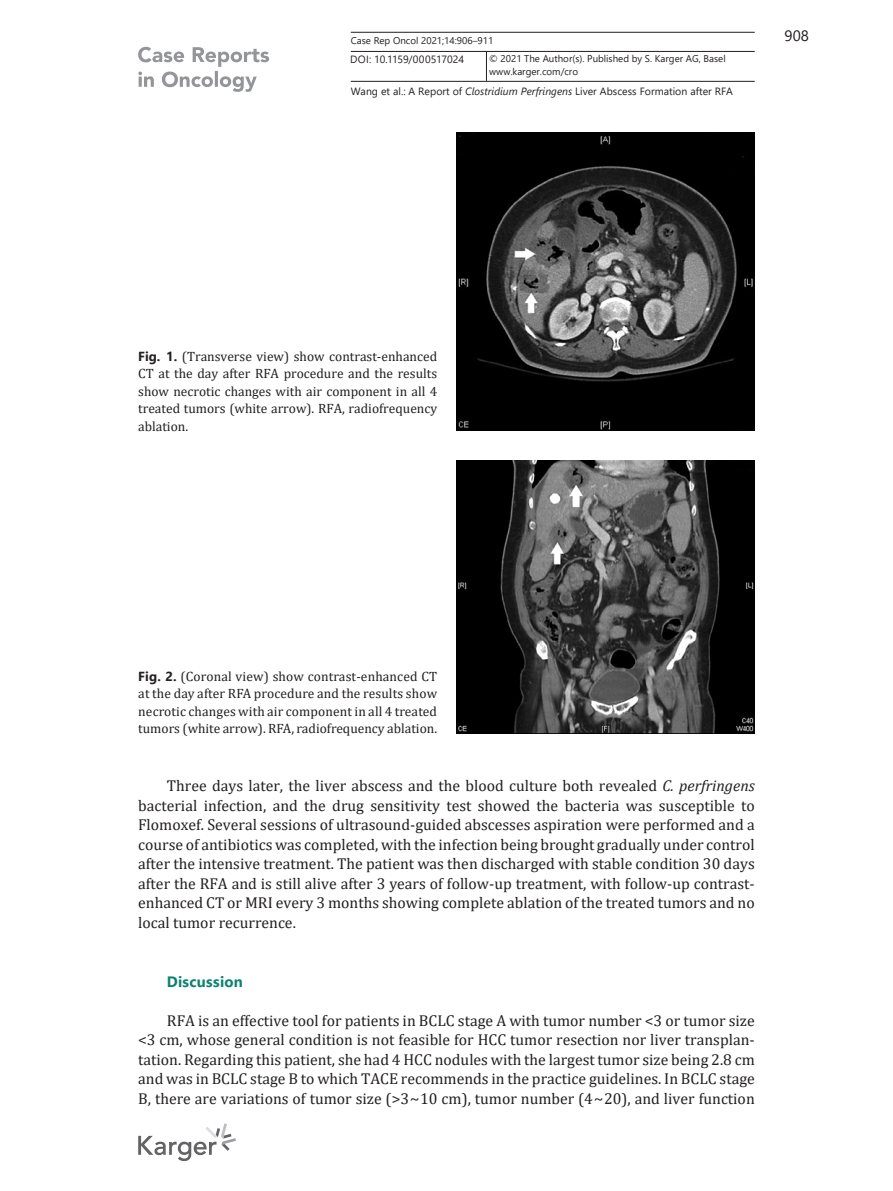
<style>
.page{position:relative;width:893px;height:1191px;background:#fff}
.page>*{position:absolute;margin:0;border:0;box-sizing:border-box;transform-origin:0 0}
.t1{font:15.75px/19.5px "Cambria";color:#231f20;text-align:justify}
.t2{font:700 15px "Segoe UI";letter-spacing:.015em;color:#0c8270}
.t3{font:15px "Segoe UI";color:#231f20}
.t4{font:13.5px/17.4px "Cambria";color:#231f20;text-align:justify}
.t5{font:10.5px "Segoe UI";letter-spacing:.005em;color:#231f20}
.t6{font:9.75px "Segoe UI";color:#231f20}
.s1{font-style:italic}
.s2{font-family:"Segoe UI";font-weight:700;font-size:13.2px}
</style>
<div class="page">
<svg style="left:138px;top:47px;width:131px;height:45px"></svg>
<hr style="left:351px;top:51px;width:404px;height:1px;background:#231f20">
<hr style="left:351px;top:81px;width:404px;height:1px;background:#231f20">
<hr style="left:351px;top:32px;width:404px;height:1px;background:#231f20">
<hr style="left:486px;top:51px;width:1px;height:30px;background:#231f20">
<svg style="left:138px;top:1123px;width:98px;height:38px"></svg>
<img style="left:457px;top:133px;width:298px;height:297px">
<img style="left:457px;top:460px;width:297px;height:273px">
<p class="t6" style="left:351px;top:31px;width:144px">Case Rep Oncol 2021;14:906–911</p>
<p class="t5" style="left:350px;top:49px;width:115px">DOI: 10.1159/000517024</p>
<p class="t6" style="left:489px;top:50px;width:238px">© 2021 The Author(s). Published by S. Karger AG, Basel</p>
<p class="t6" style="left:489px;top:62px;width:90px">www.karger.com/cro</p>
<p class="t5" style="left:351px;top:81px;width:384px">Wang et al.: A Report of <span class="s1">Clostridium Perfringens</span> Liver Abscess Formation after RFA</p>
<p class="t3" style="left:785px;top:22px;width:26px">908</p>
<p class="t4" style="left:138px;top:347px;width:300px"><span class="s2">Fig. 1.</span> (Transverse view) show contrast-enhanced CT at the day after RFA procedure and the results show necrotic changes with air component in all 4 treated tumors (white arrow). RFA, radiofrequency ablation.</p>
<p class="t4" style="left:138px;top:667px;width:300px"><span class="s2">Fig. 2.</span> (Coronal view) show contrast-enhanced CT at the day after RFA procedure and the results show necrotic changes with air component in all 4 treated tumors (white arrow). RFA, radiofrequency ablation.</p>
<p class="t1" style="left:138px;top:776px;width:618px;text-indent:29px">Three days later, the liver abscess and the blood culture both revealed <span class="s1">C. perfringens </span>bacterial infection, and the drug sensitivity test showed the bacteria was susceptible to Flomoxef. Several sessions of ultrasound-guided abscesses aspiration were performed and a course of antibiotics was completed, with the infection being brought gradually under control after the intensive treatment. The patient was then discharged with stable condition 30 days after the RFA and is still alive after 3 years of follow-up treatment, with follow-up contrast&shy;enhanced CT or MRI every 3 months showing complete ablation of the treated tumors and no local tumor recurrence.</p>
<p class="t2" style="left:167px;top:967px;width:77px">Discussion</p>
<p class="t1" style="left:138px;top:1010px;width:618px;text-indent:29px">RFA is an effective tool for patients in BCLC stage A with tumor number &lt;3 or tumor size &lt;3 cm, whose general condition is not feasible for HCC tumor resection nor liver transplan&shy;tation. Regarding this patient, she had 4 HCC nodules with the largest tumor size being 2.8 cm and was in BCLC stage B to which TACE recommends in the practice guidelines. In BCLC stage B, there are variations of tumor size (&gt;3∼10 cm), tumor number (4∼20), and liver function</p>
</div>
